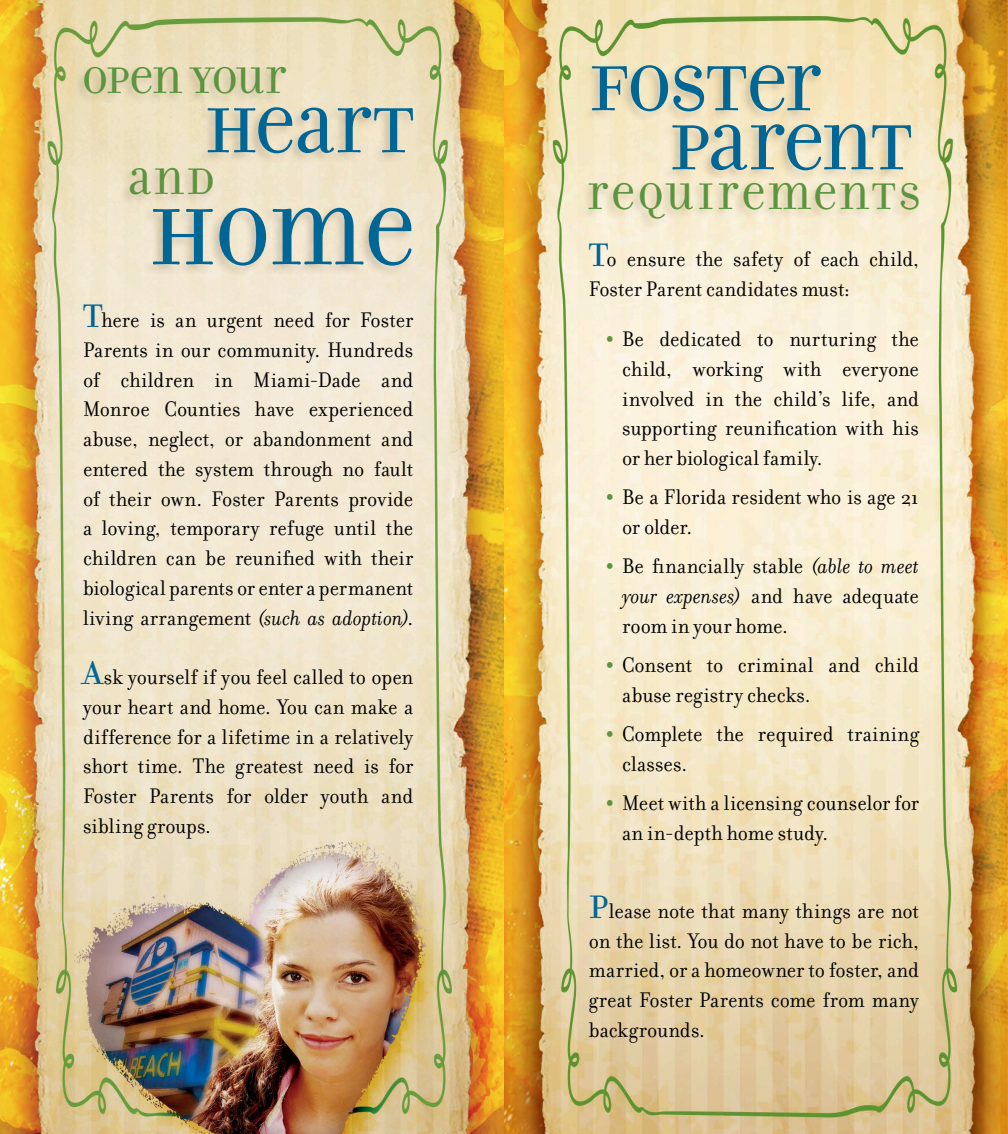
<style>
.page{position:relative;width:1008px;height:1134px;background:#fff}
.page>*{position:absolute;margin:0;border:0;box-sizing:border-box;transform-origin:0 0}
.t1{font:85.75px "Filosofia Unicase";color:#006696}
.t2{font:68.42px "Filosofia Unicase";letter-spacing:-.02em;color:#006696}
.t3{font:39.73px "Filosofia Unicase";letter-spacing:.055em;color:#5b953f}
.t4{font:39.73px "Filosofia Unicase";letter-spacing:-.02em;color:#5b953f}
.t5{font:22.75px/29.8px "Filosofia";letter-spacing:.005em;color:#000;text-align:justify;scale:.95 1}
.s1{font-family:"Filosofia Unicase";font-size:35px;color:#006696}
.s2{font-style:italic}
.s3{font-family:"Garamond";color:#5b953f}
</style>
<div class="page">
<img style="left:0;top:0;width:504px;height:1134px">
<div style="left:118px;top:165px;width:97px;height:41px;background:#4e2d0f;opacity:.2"></div>
<div style="left:197px;top:105px;width:218px;height:60px;background:#4e2d0f;opacity:.2"></div>
<div style="left:142px;top:206px;width:272px;height:71px;background:#4e2d0f;opacity:.2"></div>
<div style="left:73px;top:64px;width:215px;height:41px;background:#4e2d0f;opacity:.2"></div>
<img style="left:504px;top:0;width:504px;height:1134px">
<div style="left:578px;top:180px;width:343px;height:50px;background:#4e2d0f;opacity:.2"></div>
<div style="left:581px;top:62px;width:242px;height:61px;background:#4e2d0f;opacity:.2"></div>
<div style="left:661px;top:122px;width:252px;height:60px;background:#4e2d0f;opacity:.2"></div>
<p class="t4" style="left:82px;top:56px;width:205px">OPEN YOUR</p>
<p class="t2" style="left:205px;top:90px;width:210px">HEART</p>
<p class="t3" style="left:129px;top:158px;width:88px">AND</p>
<p class="t1" style="left:150px;top:186px;width:268px">HOME</p>
<p class="t5" style="left:83px;top:306px;width:349px"><span class="s1">T</span>here is an urgent need for Foster Parents in our community. Hundreds of children in Miami-Dade and Monroe Counties have experienced abuse, neglect, or abandonment and entered the system through no fault of their own. Foster Parents provide a loving, temporary refuge until the children can be reunified with their biological parents or enter a permanent living arrangement <span class="s2">(such as adoption)</span>.</p>
<p class="t5" style="left:83px;top:663px;width:349px"><span class="s1">A</span>sk yourself if you feel called to open your heart and home. You can make a difference for a lifetime in a relatively short time. The greatest need is for Foster Parents for older youth and sibling groups.</p>
<p class="t2" style="left:590px;top:48px;width:233px">FOSTER</p>
<p class="t2" style="left:670px;top:107px;width:244px">PARENT</p>
<p class="t3" style="left:587px;top:173px;width:335px">REQUIREMENTS</p>
<p class="t5" style="left:589px;top:244px;width:349px"><span class="s1">T</span>o ensure the safety of each child,<br>Foster Parent candidates must:</p>
<p class="t5" style="left:622px;top:324px;width:314px;text-indent:-18px"><span class="s3">•</span> Be dedicated to nurturing the child, working with everyone involved in the child’s life, and supporting reunification with his or her biological family.</p>
<p class="t5" style="left:622px;top:483px;width:314px;text-indent:-18px"><span class="s3">•</span> Be a Florida resident who is age 21 or older.</p>
<p class="t5" style="left:622px;top:552px;width:314px;text-indent:-18px"><span class="s3">•</span> Be financially stable <span class="s2">(able to meet your expenses)</span> and have adequate room in your home.</p>
<p class="t5" style="left:622px;top:650px;width:314px;text-indent:-18px"><span class="s3">•</span> Consent to criminal and child abuse registry checks.</p>
<p class="t5" style="left:622px;top:719px;width:314px;text-indent:-18px"><span class="s3">•</span> Complete the required training classes.</p>
<p class="t5" style="left:622px;top:788px;width:314px;text-indent:-18px"><span class="s3">•</span> Meet with a licensing counselor for an in-depth home study.</p>
<p class="t5" style="left:589px;top:896px;width:349px"><span class="s1">P</span>lease note that many things are not on the list. You do not have to be rich, married, or a homeowner to foster, and great Foster Parents come from many backgrounds.</p>
</div>
